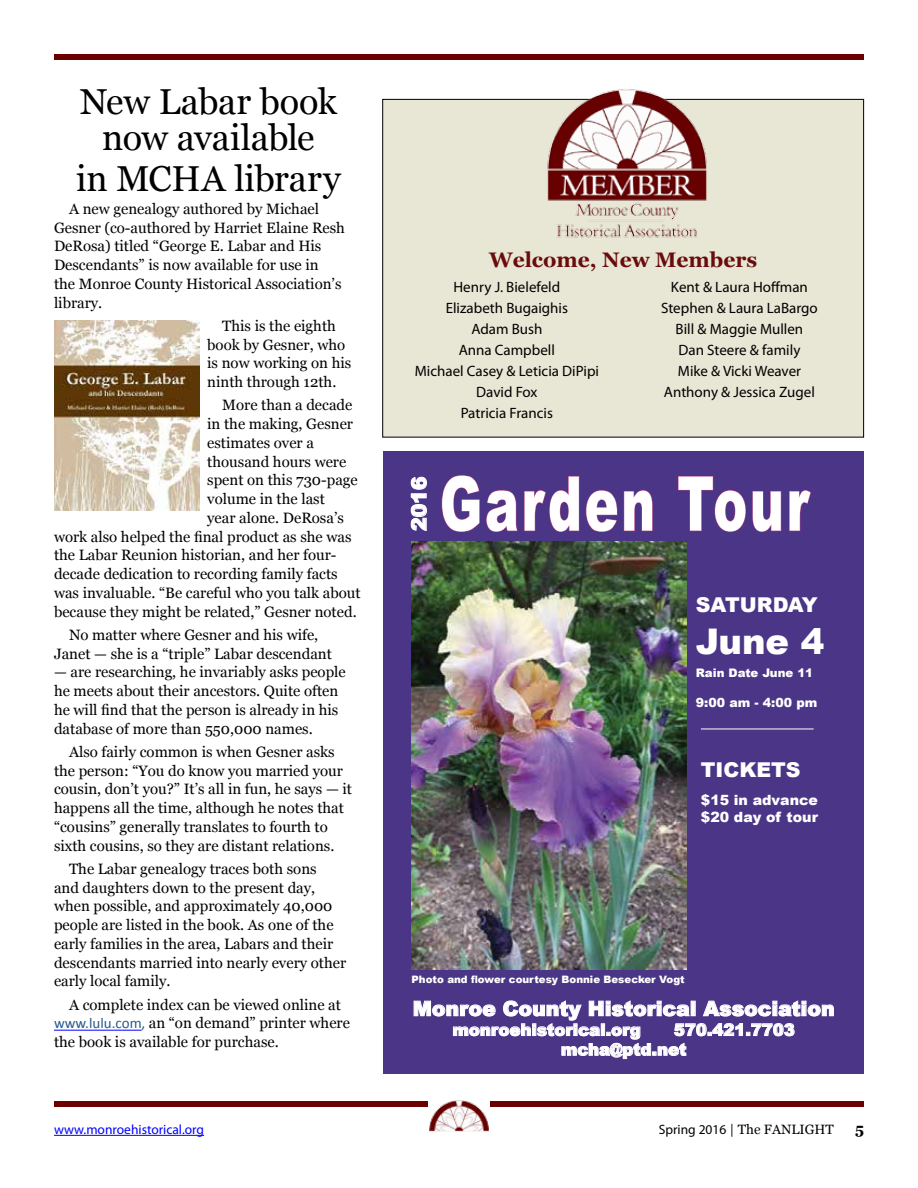
<style>
.page{position:relative;width:918px;height:1188px;background:#fff}
.page>*{position:absolute;margin:0;border:0;box-sizing:border-box;transform-origin:0 0}
.t1{font:900 75.6px "Arial";letter-spacing:.05em;color:#fff;scale:.68 1}
.t2{font:36px/36px "Georgia";letter-spacing:-.01em;color:#000;text-align:center}
.t3{font:900 35.4px "Arial";color:#fff}
.t4{font:700 21px "Georgia";color:#690c0d}
.t5{font:900 20.4px "Arial";color:#fff}
.t6{font:900 16.5px/19.8px "Arial";color:#fff}
.t7{font:15px/18.8px "Georgia";color:#000}
.t8{font:15px/21px "Myriad Pro";color:#000;text-align:center}
.t9{font:700 15px "Georgia";color:#000}
.t10{font:900 14.1px/17px "Arial";color:#fff}
.t11{font:13.5px "Myriad Pro";color:#00f}
.t12{font:13.5px "Georgia";color:#000}
.t13{font:900 12.6px "Arial";color:#fff}
.t14{font:900 11.85px "Arial";color:#fff}
.t15{font:900 10.2px "Arial";color:#fff}
.s1{font-family:"Calibri";color:#245a8c}
.s2{font-family:"Myriad Pro"}
</style>
<div class="page">
<div style="left:54px;top:54px;width:810px;height:6px;background:#6b0001"></div>
<div style="left:54px;top:1101px;width:810px;height:6px;background:#6b0001"></div>
<svg style="left:429px;top:1131px;width:60px;height:1px"></svg>
<img style="left:428px;top:1100px;width:62px;height:31px">
<hr style="left:54px;top:1135px;width:150px;height:1px;background:#00f">
<div style="left:383px;top:99px;width:481px;height:338px;background:#e8e6d4"></div>
<div style="left:383px;top:451px;width:481px;height:623px;background:#4b3587"></div>
<svg style="left:441px;top:475px;width:39px;height:57px"></svg>
<svg style="left:486px;top:490px;width:32px;height:42px"></svg>
<svg style="left:524px;top:476px;width:56px;height:56px"></svg>
<svg style="left:586px;top:490px;width:67px;height:42px"></svg>
<svg style="left:678px;top:476px;width:68px;height:56px"></svg>
<svg style="left:752px;top:491px;width:30px;height:41px"></svg>
<svg style="left:789px;top:490px;width:22px;height:41px"></svg>
<svg style="left:413px;top:1000px;width:421px;height:59px"></svg>
<svg style="left:411px;top:476px;width:16px;height:55px"></svg>
<hr style="left:701px;top:729px;width:113px;height:1px;background:#fff">
<img style="left:412px;top:542px;width:274px;height:427px">
<hr style="left:54px;top:1030px;width:88px;height:1px;background:#00f">
<img style="left:54px;top:321px;width:145px;height:190px">
<img style="left:526px;top:89px;width:201px;height:149px">
<h2 class="t2" style="left:80px;top:84px;width:259px">New Labar book now available</h2>
<h2 class="t2" style="left:76px;top:160px;width:266px">in MCHA library</h2>
<p class="t7" style="left:54px;top:199px;width:293px;text-indent:15px">A new genealogy authored by Michael Gesner (co-authored by Harriet Elaine Resh DeRosa) titled “George E. Labar and His Descendants” is now available for use in<br>the Monroe County Historical Association’s library.</p>
<p class="t7" style="left:207px;top:316px;width:146px;text-indent:15px">This is the eighth book by Gesner, who is now working on his ninth through 12th.</p>
<p class="t7" style="left:222px;top:396px;width:132px">More than a decade</p>
<p class="t7" style="left:207px;top:415px;width:147px">in the making, Gesner</p>
<p class="t7" style="left:207px;top:433px;width:108px">estimates over a</p>
<p class="t7" style="left:207px;top:452px;width:141px">thousand hours were</p>
<p class="t7" style="left:207px;top:471px;width:152px">spent on this 730-page</p>
<p class="t7" style="left:207px;top:490px;width:119px">volume in the last</p>
<p class="t7" style="left:207px;top:508px;width:138px">year alone. DeRosa’s</p>
<p class="t7" style="left:54px;top:527px;width:299px">work also helped the final product as she was</p>
<p class="t7" style="left:54px;top:546px;width:284px">the Labar Reunion historian, and her four-</p>
<p class="t7" style="left:54px;top:565px;width:285px">decade dedication to recording family facts</p>
<p class="t7" style="left:54px;top:583px;width:308px">was invaluable. “Be careful who you talk about</p>
<p class="t7" style="left:54px;top:602px;width:304px">because they might be related,” Gesner noted.</p>
<p class="t7" style="left:54px;top:625px;width:279px;text-align:center">No matter where Gesner and his wife,<br>Janet — she is a “triple” Labar descendant</p>
<p class="t7" style="left:54px;top:663px;width:293px">— are researching, he invariably asks people he meets about their ancestors. Quite often he will find that the person is already in his database of more than 550,000 names.</p>
<p class="t7" style="left:54px;top:742px;width:300px;text-indent:15px">Also fairly common is when Gesner asks the person: “You do know you married your cousin, don’t you?” It’s all in fun, he says — it happens all the time, although he notes that “cousins” generally translates to fourth to sixth cousins, so they are distant relations.</p>
<p class="t7" style="left:54px;top:859px;width:294px;text-indent:15px">The Labar genealogy traces both sons<br>and daughters down to the present day, when possible, and approximately 40,000 people are listed in the book. As one of the early families in the area, Labars and their descendants married into nearly every other early local family.</p>
<p class="t7" style="left:54px;top:995px;width:298px;text-indent:15px">A complete index can be viewed online at <span class="s1">www.lulu.com,</span> an “on demand” printer where the book is available for purchase.</p>
<h3 class="t4" style="left:489px;top:248px;width:270px">Welcome, New Members</h3>
<p class="t8" style="left:415px;top:276px;width:186px">Henry J. Bielefeld<br>Elizabeth Bugaighis<br>Adam Bush<br>Anna Campbell<br>Michael Casey &amp; Leticia DiPipi<br>David Fox<br>Patricia Francis</p>
<p class="t8" style="left:661px;top:276px;width:158px">Kent &amp; Laura Hoffman<br>Stephen &amp; Laura LaBargo<br>Bill &amp; Maggie Mullen<br>Dan Steere &amp; family<br>Mike &amp; Vicki Weaver<br>Anthony &amp; Jessica Zugel</p>
<h3 class="t5" style="left:404px;top:531px;width:56px;rotate:-90deg">2016</h3>
<h1 class="t1" style="left:440px;top:449px;width:545px">Garden Tour</h1>
<h3 class="t5" style="left:696px;top:590px;width:123px">SATURDAY</h3>
<h3 class="t3" style="left:696px;top:616px;width:130px">June 4</h3>
<p class="t14" style="left:696px;top:664px;width:119px">Rain Date June 11</p>
<p class="t13" style="left:696px;top:694px;width:123px">9:00 am - 4:00 pm</p>
<h3 class="t5" style="left:701px;top:755px;width:101px">TICKETS</h3>
<p class="t10" style="left:701px;top:791px;width:119px">$15 in advance $20 day of tour</p>
<p class="t15" style="left:412px;top:972px;width:275px">Photo and flower courtesy Bonnie Besecker Vogt</p>
<h3 class="t5" style="left:413px;top:994px;width:423px">Monroe County Historical Association</h3>
<p class="t6" style="left:452px;top:1019px;width:190px">monroehistorical.org</p>
<p class="t6" style="left:561px;top:1019px;width:235px;text-indent:113px">570.421.7703 mcha@ptd.net</p>
<p class="t11" style="left:54px;top:1121px;width:152px">www.monroehistorical.org</p>
<p class="t12" style="left:659px;top:1122px;width:177px"><span class="s2">Spring 2016</span> | The FANLIGHT</p>
<p class="t9" style="left:855px;top:1120px;width:10px">5</p>
</div>
